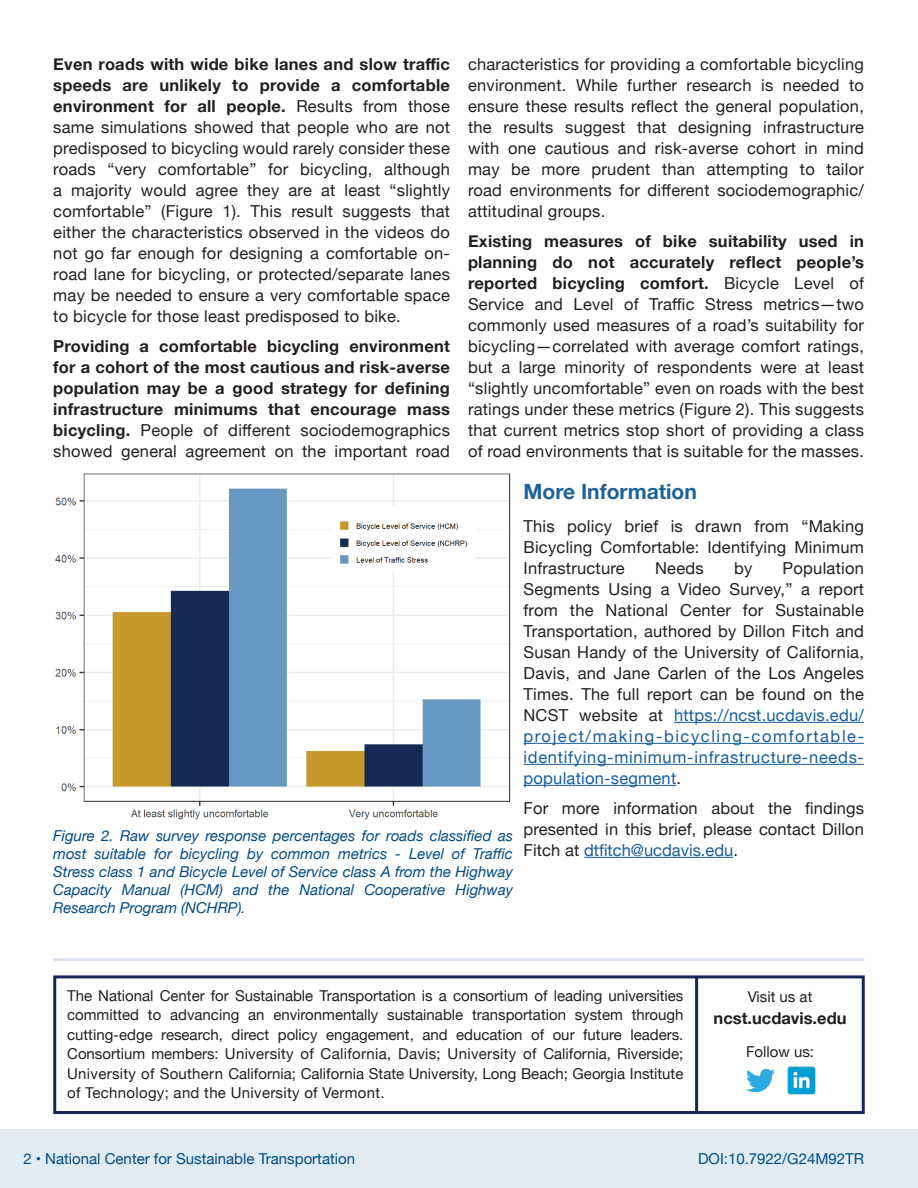
<style>
.page{position:relative;width:918px;height:1188px;background:#fff}
.page>*{position:absolute;margin:0;border:0;box-sizing:border-box;transform-origin:0 0}
.t1{font:700 21px "Helvetica Neue";color:#1c6299}
.t2{font:16.5px/21px "Helvetica Neue";letter-spacing:.015em;color:#231f20;text-align:justify}
.t3{font:700 16.5px/21px "Helvetica Neue";letter-spacing:.015em;color:#231f20;text-align:justify}
.t4{font:15px/19.5px "Helvetica Neue";letter-spacing:.02em;color:#231f20;text-align:justify}
.t5{font:italic 15px/18px "Helvetica Neue";color:#004b84;text-align:justify}
.t6{font:15px "Helvetica Neue";color:#004b84}
.t7{font:15px "Helvetica Neue";color:#231f20}
.s1{font-weight:700}
.s2{font-weight:400}
.s3{color:#175d9e}
</style>
<div class="page">
<hr style="left:54px;top:958px;width:810px;height:3px;background:#dae1ed">
<hr style="left:674px;top:722px;width:190px;height:1px;background:#175d9e">
<hr style="left:524px;top:743px;width:340px;height:1px;background:#175d9e">
<hr style="left:524px;top:764px;width:340px;height:1px;background:#175d9e">
<hr style="left:524px;top:785px;width:153px;height:1px;background:#175d9e">
<hr style="left:584px;top:857px;width:149px;height:1px;background:#175d9e">
<div style="left:53px;top:975px;width:812px;height:139px;border:3px solid #192555"></div>
<img style="left:787px;top:1066px;width:29px;height:29px">
<img style="left:746px;top:1069px;width:29px;height:24px">
<hr style="left:695px;top:977px;width:3px;height:136px;background:#192555">
<div style="left:0;top:1129px;width:918px;height:59px;background:#e0ebf3"></div>
<img style="left:55px;top:473px;width:456px;height:347px">
<p class="t2" style="left:468px;top:54px;width:398px">characteristics for providing a comfortable bicycling environment. While further research is needed to ensure these results reflect the general population, the results suggest that designing infrastructure with one cautious and risk-averse cohort in mind may be more prudent than attempting to tailor road environments for different sociodemographic/ attitudinal groups.</p>
<p class="t2" style="left:468px;top:231px;width:398px"><span class="s1">Existing measures of bike suitability used in planning do not accurately reflect people’s reported bicycling comfort.</span> Bicycle Level of Service and Level of Traffic Stress metrics—two commonly used measures of a road’s suitability for bicycling—correlated with average comfort ratings, but a large minority of respondents were at least “slightly uncomfortable” even on roads with the best ratings under these metrics (Figure 2). This suggests that current metrics stop short of providing a class of road environments that is suitable for the masses.</p>
<p class="t1" style="left:524px;top:475px;width:175px">More Information</p>
<p class="t2" style="left:524px;top:516px;width:342px">This policy brief is drawn from “Making Bicycling Comfortable: Identifying Minimum Infrastructure</p>
<p class="t2" style="left:53px;top:55px;width:398px"><span class="s1">Even roads with wide bike lanes and slow traffic speeds are unlikely to provide a comfortable environment for all people.</span> Results from those same simulations showed that people who are not predisposed to bicycling would rarely consider these roads “very comfortable” for bicycling, although a majority would agree they are at least “slightly comfortable” (Figure 1). This result suggests that either the characteristics observed in the videos do not go far enough for designing a comfortable on&shy;road lane for bicycling, or protected/separate lanes may be needed to ensure a very comfortable space to bicycle for those least predisposed to bike.</p>
<p class="t3" style="left:53px;top:336px;width:398px">Providing a comfortable bicycling environment for a cohort of the most cautious and risk-averse population may be a good strategy for defining infrastructure minimums that encourage mass bicycling. <span class="s2">People of different sociodemographics showed general agreement on the important road</span></p>
<p class="t2" style="left:524px;top:558px;width:342px;text-indent:259px">Population Segments Using a Video Survey,” a report from the National Center for Sustainable Transportation, authored by Dillon Fitch and Susan Handy of the University of California, Davis, and Jane Carlen of the Los Angeles Times. The full report can be found on the NCST website at <span class="s3">https://ncst.ucdavis.edu/ project/making-bicycling-comfortable&shy;identifying-minimum-infrastructure-needs&shy;population-segment</span>.</p>
<p class="t2" style="left:524px;top:798px;width:342px">For more information about the findings presented in this brief, please contact Dillon Fitch at <span class="s3">dtfitch@ucdavis.edu</span>.</p>
<p class="t2" style="left:655px;top:558px;width:50px">Needs</p>
<p class="t2" style="left:734px;top:558px;width:20px">by</p>
<p class="t5" style="left:53px;top:827px;width:461px">Figure 2. Raw survey response percentages for roads classified as most suitable for bicycling by common metrics - Level of Traffic Stress class 1 and Bicycle Level of Service class A from the Highway Capacity Manual (HCM) and the National Cooperative Highway Research Program (NCHRP).</p>
<p class="t4" style="left:67px;top:987px;width:618px">The National Center for Sustainable Transportation is a consortium of leading universities committed to advancing an environmentally sustainable transportation system through cutting-edge research, direct policy engagement, and education of our future leaders.<br>Consortium members: University of California, Davis; University of California, Riverside; University of Southern California; California State University, Long Beach; Georgia Institute of Technology; and the University of Vermont.</p>
<p class="t7" style="left:748px;top:986px;width:66px">Visit us at</p>
<p class="t3" style="left:714px;top:1008px;width:134px">ncst.ucdavis.edu</p>
<p class="t7" style="left:746px;top:1041px;width:70px">Follow us:</p>
<p class="t6" style="left:23px;top:1148px;width:333px">2 • National Center for Sustainable Transportation</p>
<p class="t6" style="left:698px;top:1148px;width:167px">DOI:10.7922/G24M92TR</p>
</div>
